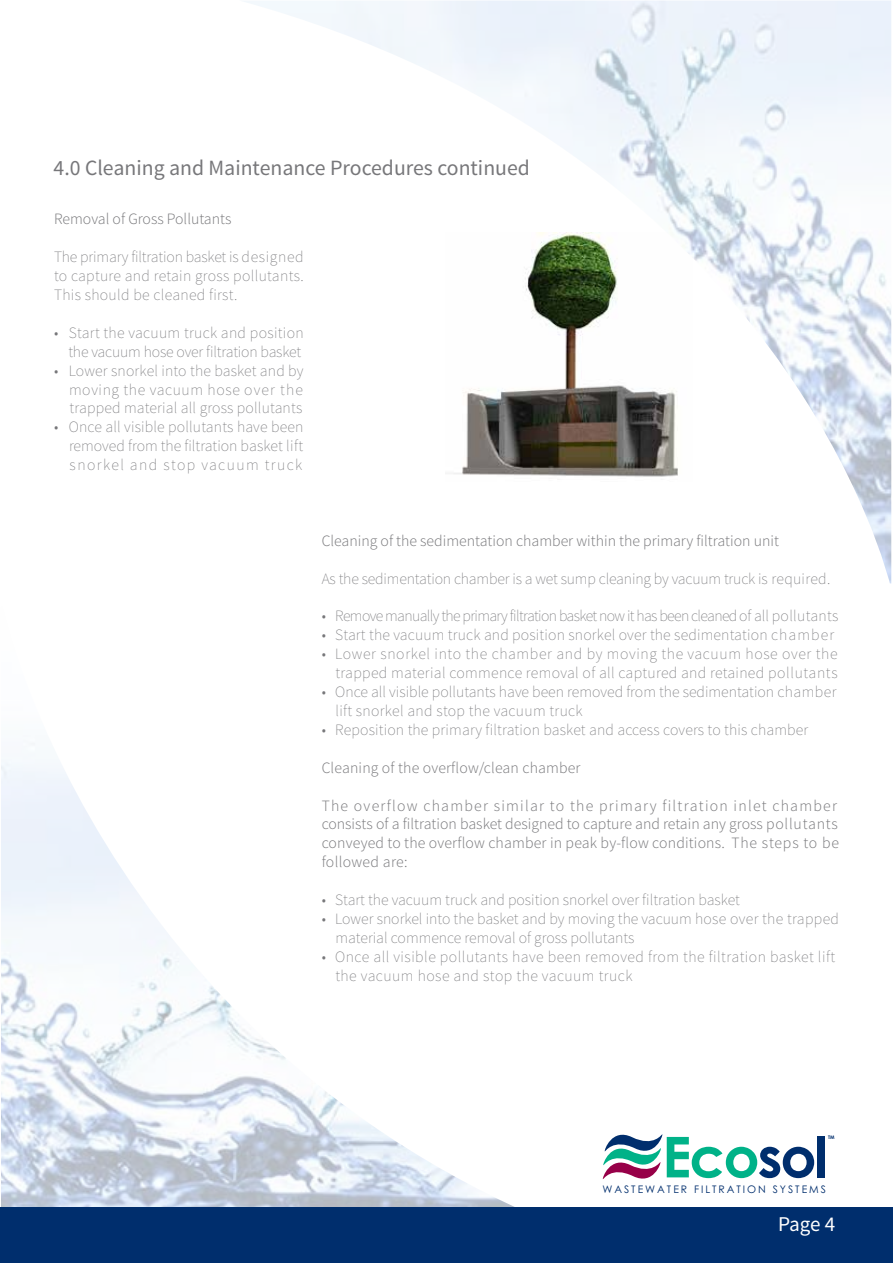
<style>
.page{position:relative;width:893px;height:1263px;background:#fff}
.page>*{position:absolute;margin:0;border:0;box-sizing:border-box;transform-origin:0 0}
.t1{font:700 56.4px "Century Gothic";letter-spacing:-.035em;color:#00b288}
.t2{font:21.75px "Source Sans Pro";color:#77777a}
.t3{font:21px "Source Sans Pro";color:#fff}
.t4{font:200 15.75px/18.9px "Source Sans Pro";letter-spacing:.01em;color:#77777a;text-align:justify}
.t5{font:300 15.75px/18.9px "Source Sans Pro";letter-spacing:.01em;color:#77777a}
.t6{font:200 15.75px/18.9px "Source Sans Pro";letter-spacing:.03em;color:#77777a;text-align:right}
.t7{font:200 15.75px/18.9px "Source Sans Pro";letter-spacing:-.01em;color:#77777a;text-align:right}
.t8{font:200 15.75px "Source Sans Pro";letter-spacing:-.04em;color:#77777a}
.t9{font:10.35px "Century Gothic";letter-spacing:.19em;color:#002e6d}
.t10{font:700 4.95px "Century Gothic";color:#002e6d}
.s1{color:#002e6d}
</style>
<div class="page">
<svg style="left:651px;top:1134px;width:12px;height:42px"></svg>
<img style="left:244px;top:1px;width:647px;height:582px">
<img style="left:1px;top:743px;width:650px;height:464px">
<div style="left:0;top:1207px;width:893px;height:56px;background:#002e6d"></div>
<h2 class="t2" style="left:54px;top:154px;width:478px">4.0 Cleaning and Maintenance Procedures continued</h2>
<p class="t5" style="left:54px;top:210px;width:179px">Removal of Gross Pollutants</p>
<p class="t4" style="left:54px;top:248px;width:251px">The primary filtration basket is designed to capture and retain gross pollutants.<br>This should be cleaned first.</p>
<p class="t7" style="left:54px;top:323px;width:251px">• Start the vacuum truck and position the vacuum hose over filtration basket</p>
<p class="t4" style="left:69px;top:361px;width:236px;text-indent:-15px">• Lower snorkel into the basket and by moving the vacuum hose over the trapped material all gross pollutants</p>
<p class="t4" style="left:69px;top:418px;width:236px;text-indent:-15px">• Once all visible pollutants have been removed from the filtration basket lift snorkel and stop vacuum truck</p>
<p class="t5" style="left:322px;top:531px;width:459px">Cleaning of the sedimentation chamber within the primary filtration unit</p>
<p class="t7" style="left:322px;top:569px;width:510px">As the sedimentation chamber is a wet sump cleaning by vacuum truck is required.</p>
<p class="t8" style="left:322px;top:607px;width:518px">• Remove manually the primary filtration basket now it has been cleaned of all pollutants</p>
<p class="t4" style="left:322px;top:626px;width:514px">• Start the vacuum truck and position snorkel over the sedimentation chamber</p>
<p class="t6" style="left:322px;top:645px;width:517px">• Lower snorkel into the chamber and by moving the vacuum hose over the trapped material commence removal of all captured and retained pollutants</p>
<p class="t4" style="left:335px;top:682px;width:503px;text-indent:-14px">• Once all visible pollutants have been removed from the sedimentation chamber lift snorkel and stop the vacuum truck</p>
<p class="t4" style="left:322px;top:720px;width:488px">• Reposition the primary filtration basket and access covers to this chamber</p>
<p class="t5" style="left:322px;top:758px;width:260px">Cleaning of the overflow/clean chamber</p>
<p class="t5" style="left:322px;top:796px;width:519px">The overflow chamber similar to the primary filtration inlet chamber consists of a filtration basket designed to capture and retain any gross pollutants conveyed to the overflow chamber in peak by-flow conditions. The steps to be followed are:</p>
<p class="t4" style="left:322px;top:890px;width:420px">• Start the vacuum truck and position snorkel over filtration basket</p>
<p class="t4" style="left:335px;top:909px;width:505px;text-indent:-14px">• Lower snorkel into the basket and by moving the vacuum hose over the trapped material commence removal of gross pollutants</p>
<p class="t6" style="left:335px;top:947px;width:501px;text-align:left;text-indent:-14px">• Once all visible pollutants have been removed from the filtration basket lift the vacuum hose and stop the vacuum truck</p>
<p class="t10" style="left:828px;top:1135px;width:8px">TM</p>
<h1 class="t1" style="left:662px;top:1125px;width:168px">Eco<span class="s1">sol</span></h1>
<p class="t9" style="left:602px;top:1183px;width:225px">WASTEWATER FILTRATION SYSTEMS</p>
<h3 class="t3" style="left:778px;top:1211px;width:59px">Page 4</h3>
</div>
